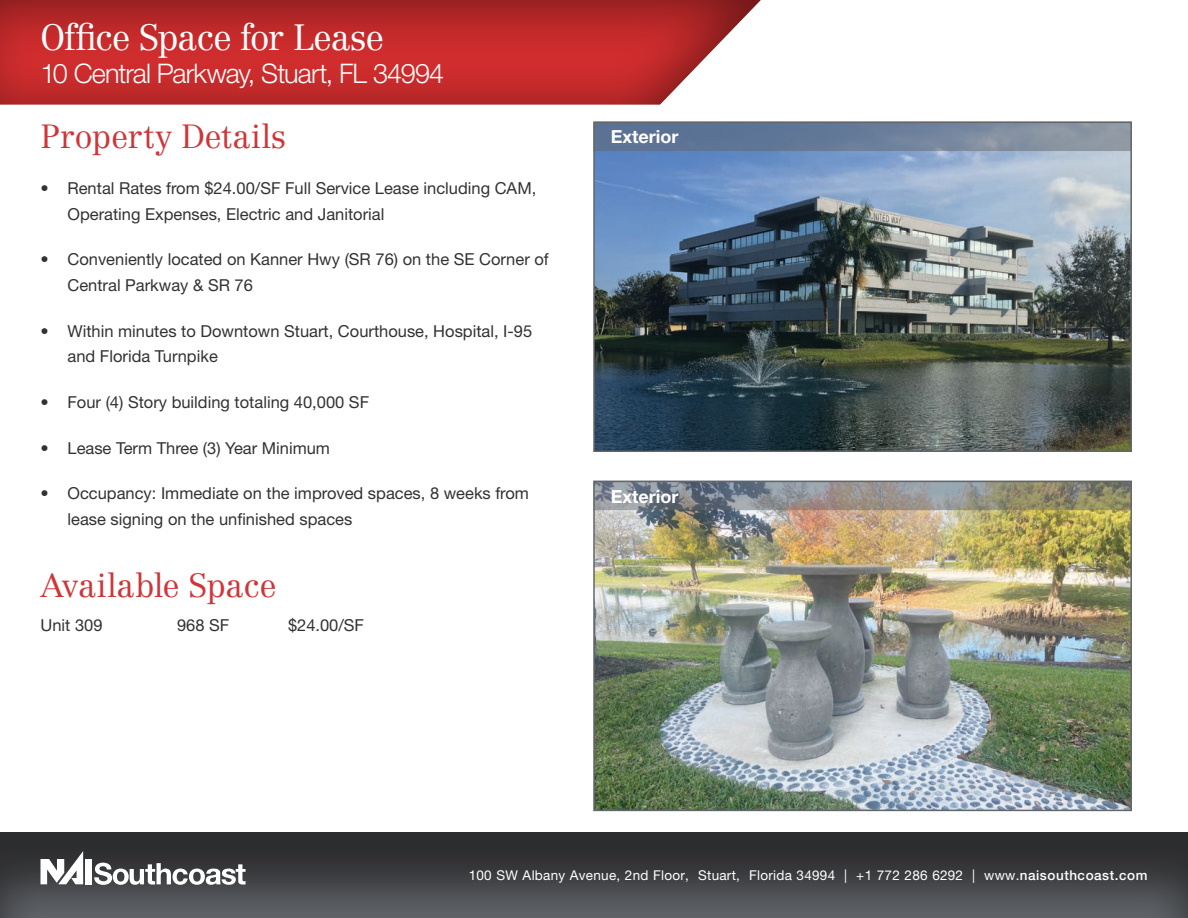
<style>
.page{position:relative;width:1188px;height:918px;background:#fff}
.page>*{position:absolute;margin:0;border:0;box-sizing:border-box;transform-origin:0 0}
.t1{font:300 36px "Centennial LT Std";letter-spacing:-.03em;color:#fff}
.t2{font:300 33px "Centennial LT Std";letter-spacing:-.005em;color:#ce3639}
.t3{font:300 27px "Helvetica Neue LT Std";letter-spacing:-.035em;color:#fff}
.t4{font:700 18px "Helvetica Neue LT Std";color:#fff}
.t5{font:16.5px/25.5px "Helvetica Neue LT Std";color:#333232}
.t6{font:13.5px "Helvetica Neue LT Std";letter-spacing:.02em;color:#fff}
.s1{font-weight:500}
</style>
<div class="page">
<img style="left:596px;top:151px;width:533px;height:298px">
<img style="left:596px;top:510px;width:533px;height:298px">
<div style="left:593px;top:122px;width:539px;height:29px;background:linear-gradient(to right,#4e6992,#8f99a5);border:2px solid #62666b"></div>
<svg style="left:593px;top:481px;width:539px;height:29px;background:#888a85"></svg>
<div style="left:0;top:0;width:762px;height:106px;background:#1b1a1a;opacity:.51"></div>
<div style="left:0;top:830px;width:1188px;height:88px;background:#1b1a1a;opacity:.75"></div>
<div style="left:85px;top:859px;width:7px;height:25px;background:#fff"></div>
<svg style="left:40px;top:851px;width:43px;height:33px"></svg>
<svg style="left:94px;top:863px;width:152px;height:22px"></svg>
<p class="t1" style="left:40px;top:16px;width:345px">Office Space for Lease</p>
<p class="t3" style="left:40px;top:57px;width:405px">10 Central Parkway, Stuart, FL 34994</p>
<p class="t2" style="left:40px;top:117px;width:247px">Property Details</p>
<p class="t5" style="left:68px;top:175px;width:470px;text-indent:-27px">• Rental Rates from $24.00/SF Full Service Lease including CAM,<br>Operating Expenses, Electric and Janitorial</p>
<p class="t5" style="left:68px;top:247px;width:483px;text-indent:-27px">• Conveniently located on Kanner Hwy (SR 76) on the SE Corner of<br>Central Parkway &amp; SR 76</p>
<p class="t5" style="left:68px;top:318px;width:466px;text-indent:-27px">• Within minutes to Downtown Stuart, Courthouse, Hospital, I-95 and Florida Turnpike</p>
<p class="t5" style="left:40px;top:389px;width:330px">• Four (4) Story building totaling 40,000 SF</p>
<p class="t5" style="left:40px;top:435px;width:291px">• Lease Term Three (3) Year Minimum</p>
<p class="t5" style="left:68px;top:481px;width:463px;text-indent:-27px">• Occupancy: Immediate on the improved spaces, 8 weeks from lease signing on the unfinished spaces</p>
<p class="t2" style="left:40px;top:566px;width:238px">Available Space</p>
<p class="t5" style="left:40px;top:612px;width:64px">Unit 309</p>
<p class="t5" style="left:177px;top:612px;width:54px">968 SF</p>
<p class="t5" style="left:288px;top:612px;width:78px">$24.00/SF</p>
<p class="t4" style="left:611px;top:126px;width:69px">Exterior</p>
<p class="t4" style="left:611px;top:485px;width:69px">Exterior</p>
<p class="t6" style="left:469px;top:867px;width:680px">100 SW Albany Avenue, 2nd Floor, Stuart, Florida 34994 | +1 772 286 6292 | www.<span class="s1">naisouthcoast.com</span></p>
</div>
